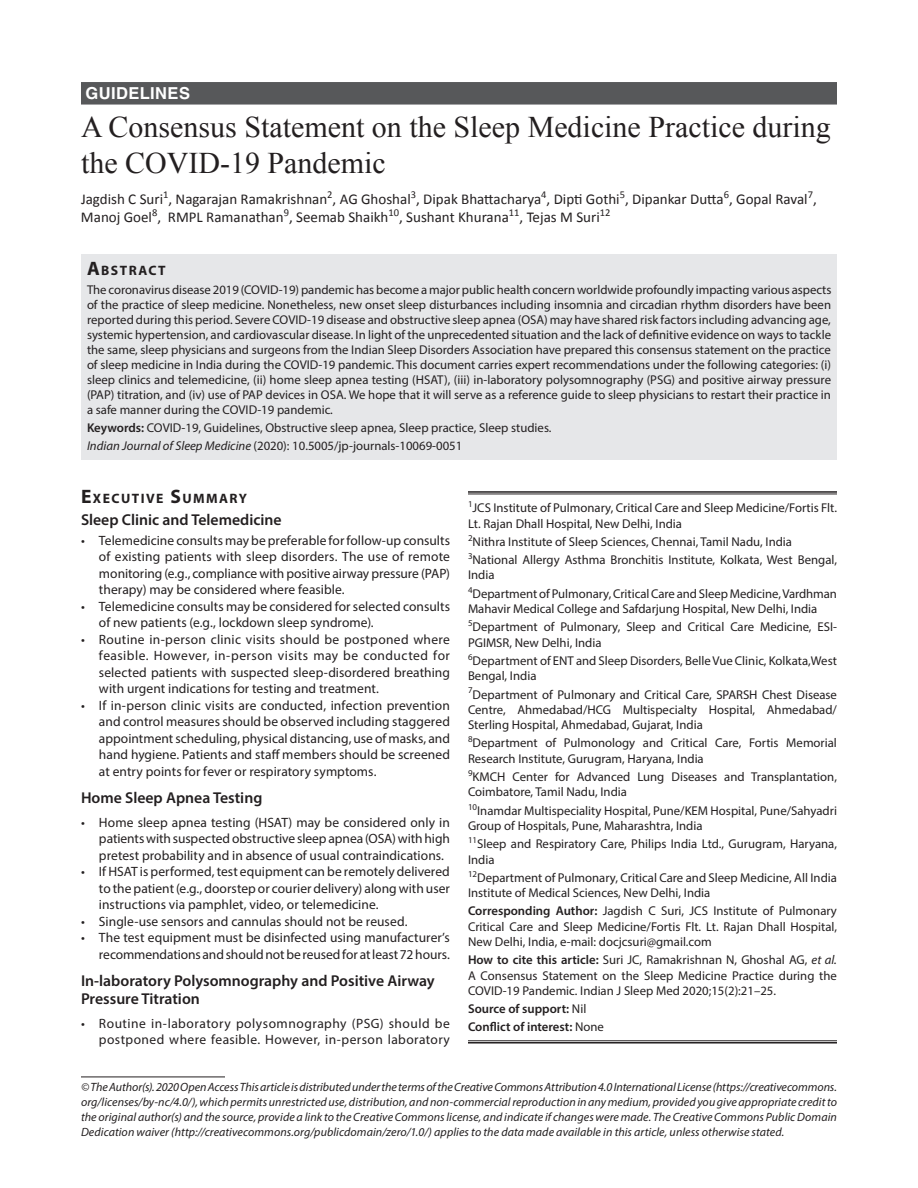
<style>
.page{position:relative;width:918px;height:1188px;background:#fff}
.page>*{position:absolute;margin:0;border:0;box-sizing:border-box;transform-origin:0 0}
.t1{font:30px/36px "Times New Roman";color:#231f20}
.t2{font:700 16.5px "Helvetica LT Std";letter-spacing:.025em;color:#fff}
.t3{font:600 15.75px/18px "Myriad Pro";color:#231f20}
.t4{font:15px/18px "Calibri";color:#231f20}
.t5{font:700 13.65px "Myriad Pro";letter-spacing:.105em;color:#231f20}
.t6{font:13.5px/16.5px "Myriad Pro";letter-spacing:.005em;color:#231f20;text-align:justify}
.t7{font:13.5px/16.5px "Myriad Pro";letter-spacing:.035em;color:#231f20;text-align:right}
.t8{font:12.75px/15.3px "Myriad Pro";color:#231f20}
.t9{font:600 12.75px/18.3px "Myriad Pro";color:#231f20}
.t10{font:italic 12px/15px "Myriad Pro";letter-spacing:.005em;color:#231f20;text-align:justify}
.s1{font-size:19.5px}
.s2{font-weight:600}
.s3{font-style:italic}
.s4{font-weight:400}
</style>
<div class="page">
<div style="left:81px;top:82px;width:756px;height:23px;background:#57585a"></div>
<div style="left:81px;top:254px;width:756px;height:26px;background:#e6e7e9"></div>
<div style="left:81px;top:279px;width:756px;height:144px;background:#e6e7e9"></div>
<div style="left:81px;top:417px;width:756px;height:24px;background:#e6e7e9"></div>
<div style="left:81px;top:435px;width:756px;height:24px;background:#e6e7e9"></div>
<hr style="left:468px;top:491px;width:369px;height:2px;background:#231f20">
<hr style="left:468px;top:494px;width:369px;height:1px;background:#231f20">
<hr style="left:468px;top:1041px;width:369px;height:1px;background:#231f20">
<hr style="left:468px;top:1042px;width:369px;height:2px;background:#231f20">
<hr style="left:81px;top:1077px;width:144px;height:1px;background:#231f20">
<p class="t2" style="left:86px;top:83px;width:106px">GUIDELINES</p>
<h1 class="t1" style="left:81px;top:108px;width:751px">A Consensus Statement on the Sleep Medicine Practice during the COVID-19 Pandemic</h1>
<p class="t4" style="left:81px;top:190px;width:737px">Jagdish C Suri<sup>1</sup>, Nagarajan Ramakrishnan<sup>2</sup>, AG Ghoshal<sup>3</sup>, Dipak Bhattacharya<sup>4</sup>, Dipti Gothi<sup>5</sup>, Dipankar Dutta<sup>6</sup>, Gopal Raval<sup>7</sup>,<br>Manoj Goel<sup>8</sup>, RMPL Ramanathan<sup>9</sup>, Seemab Shaikh<sup>10</sup>, Sushant Khurana<sup>11</sup>, Tejas M Suri<sup>12</sup></p>
<p class="t5" style="left:87px;top:261px;width:80px"><span class="s1">A</span>BSTRACT</p>
<p class="t8" style="left:87px;top:282px;width:746px;text-align:justify">The coronavirus disease 2019 (COVID-19) pandemic has become a major public health concern worldwide profoundly impacting various aspects of the practice of sleep medicine. Nonetheless, new onset sleep disturbances including insomnia and circadian rhythm disorders have been reported during this period. Severe COVID-19 disease and obstructive sleep apnea (OSA) may have shared risk factors including advancing age, systemic hypertension, and cardiovascular disease. In light of the unprecedented situation and the lack of definitive evidence on ways to tackle the same, sleep physicians and surgeons from the Indian Sleep Disorders Association have prepared this consensus statement on the practice of sleep medicine in India during the COVID-19 pandemic. This document carries expert recommendations under the following categories: (i) sleep clinics and telemedicine, (ii) home sleep apnea testing (HSAT), (iii) in-laboratory polysomnography (PSG) and positive airway pressure (PAP) titration, and (iv) use of PAP devices in OSA. We hope that it will serve as a reference guide to sleep physicians to restart their practice in a safe manner during the COVID-19 pandemic.</p>
<p class="t8" style="left:87px;top:419px;width:466px;line-height:18px"><span class="s2">Keywords:</span> COVID-19, Guidelines, Obstructive sleep apnea, Sleep practice, Sleep studies.<br><span class="s3">Indian Journal of Sleep Medicine</span> (2020): 10.5005/jp-journals-10069-0051</p>
<p class="t5" style="left:81px;top:489px;width:168px"><span class="s1">E</span>XECUTIVE <span class="s1">S</span>UMMARY</p>
<p class="t3" style="left:81px;top:511px;width:202px">Sleep Clinic and Telemedicine</p>
<p class="t6" style="left:99px;top:532px;width:353px;text-indent:-18px">• Telemedicine consults may be preferable for follow-up consults of existing patients with sleep disorders. The use of remote monitoring (e.g., compliance with positive airway pressure (PAP) therapy) may be considered where feasible.</p>
<p class="t6" style="left:99px;top:598px;width:353px;text-indent:-18px">• Telemedicine consults may be considered for selected consults of new patients (e.g., lockdown sleep syndrome).</p>
<p class="t6" style="left:99px;top:631px;width:353px;text-indent:-18px">• Routine in-person clinic visits should be postponed where feasible. However, in-person visits may be conducted for selected patients with suspected sleep-disordered breathing with urgent indications for testing and treatment.</p>
<p class="t6" style="left:99px;top:697px;width:353px;text-indent:-18px">• If in-person clinic visits are conducted, infection prevention and control measures should be observed including staggered appointment scheduling, physical distancing, use of masks, and hand hygiene. Patients and staff members should be screened at entry points for fever or respiratory symptoms.</p>
<p class="t3" style="left:81px;top:788px;width:183px">Home Sleep Apnea Testing</p>
<p class="t6" style="left:99px;top:814px;width:352px;text-indent:-18px">• Home sleep apnea testing (HSAT) may be considered only in patients with suspected obstructive sleep apnea (OSA) with high pretest probability and in absence of usual contraindications.</p>
<p class="t6" style="left:99px;top:863px;width:353px;text-indent:-18px">• If HSAT is performed, test equipment can be remotely delivered to the patient (e.g., doorstep or courier delivery) along with user instructions via pamphlet, video, or telemedicine.</p>
<p class="t6" style="left:81px;top:913px;width:328px">• Single-use sensors and cannulas should not be reused.</p>
<p class="t6" style="left:81px;top:929px;width:370px;text-align:right">• The test equipment must be disinfected using manufacturer’s recommendations and should not be reused for at least 72 hours.</p>
<p class="t3" style="left:81px;top:971px;width:355px">In-laboratory Polysomnography and Positive Airway<br>Pressure Titration</p>
<p class="t7" style="left:81px;top:1015px;width:370px">• Routine in-laboratory polysomnography (PSG) should be postponed where feasible. However, in-person laboratory</p>
<p class="t8" style="left:468px;top:500px;width:371px"><sup>1</sup>JCS Institute of Pulmonary, Critical Care and Sleep Medicine/Fortis Flt.<br>Lt. Rajan Dhall Hospital, New Delhi, India</p>
<p class="t8" style="left:468px;top:532px;width:370px;line-height:18.3px"><sup>2</sup>Nithra Institute of Sleep Sciences, Chennai, Tamil Nadu, India<br><sup>3</sup>National Allergy Asthma Bronchitis Institute, Kolkata, West Bengal,</p>
<p class="t8" style="left:468px;top:566px;width:371px;line-height:18.3px">India<br><sup>4</sup>Department of Pulmonary, Critical Care and Sleep Medicine, Vardhman</p>
<p class="t8" style="left:468px;top:599px;width:371px;line-height:18.3px">Mahavir Medical College and Safdarjung Hospital, New Delhi, India<br><sup>5</sup>Department of Pulmonary, Sleep and Critical Care Medicine, ESI-</p>
<p class="t8" style="left:468px;top:633px;width:370px;line-height:18.3px">PGIMSR, New Delhi, India<br><sup>6</sup>Department of ENT and Sleep Disorders, Belle Vue Clinic, Kolkata,West</p>
<p class="t8" style="left:468px;top:667px;width:371px;line-height:18.3px">Bengal, India<br><sup>7</sup>Department of Pulmonary and Critical Care, SPARSH Chest Disease</p>
<p class="t8" style="left:468px;top:702px;width:371px">Centre, Ahmedabad/HCG Multispecialty Hospital, Ahmedabad/<br>Sterling Hospital, Ahmedabad, Gujarat, India</p>
<p class="t8" style="left:468px;top:735px;width:371px"><sup>8</sup>Department of Pulmonology and Critical Care, Fortis Memorial<br>Research Institute, Gurugram, Haryana, India</p>
<p class="t8" style="left:468px;top:769px;width:370px"><sup>9</sup>KMCH Center for Advanced Lung Diseases and Transplantation,<br>Coimbatore, Tamil Nadu, India</p>
<p class="t8" style="left:468px;top:802px;width:371px"><sup>10</sup>Inamdar Multispeciality Hospital, Pune/KEM Hospital, Pune/Sahyadri<br>Group of Hospitals, Pune, Maharashtra, India</p>
<p class="t8" style="left:468px;top:836px;width:371px"><sup>11</sup>Sleep and Respiratory Care, Philips India Ltd., Gurugram, Haryana,<br>India</p>
<p class="t8" style="left:468px;top:870px;width:370px"><sup>12</sup>Department of Pulmonary, Critical Care and Sleep Medicine, All India<br>Institute of Medical Sciences, New Delhi, India</p>
<p class="t8" style="left:468px;top:903px;width:371px;text-align:justify"><span class="s2">Corresponding Author:</span> Jagdish C Suri, JCS Institute of Pulmonary Critical Care and Sleep Medicine/Fortis Flt. Lt. Rajan Dhall Hospital, New Delhi, India, e-mail: docjcsuri@gmail.com</p>
<p class="t8" style="left:468px;top:952px;width:370px;text-align:justify"><span class="s2">How to cite this article:</span> Suri JC, Ramakrishnan N, Ghoshal AG, <span class="s3">et al.<br></span>A Consensus Statement on the Sleep Medicine Practice during the COVID-19 Pandemic. Indian J Sleep Med 2020;15(2):21–25.</p>
<p class="t9" style="left:468px;top:999px;width:137px">Source of support: <span class="s4">Nil<br></span>Conflict of interest: <span class="s4">None</span></p>
<p class="t10" style="left:81px;top:1079px;width:758px">© The Author(s). 2020 Open Access This article is distributed under the terms of the Creative Commons Attribution 4.0 International License (https://creativecommons. org/licenses/by-nc/4.0/), which permits unrestricted use, distribution, and non-commercial reproduction in any medium, provided you give appropriate credit to the original author(s) and the source, provide a link to the Creative Commons license, and indicate if changes were made. The Creative Commons Public Domain Dedication waiver (http://creativecommons.org/publicdomain/zero/1.0/) applies to the data made available in this article, unless otherwise stated.</p>
</div>
